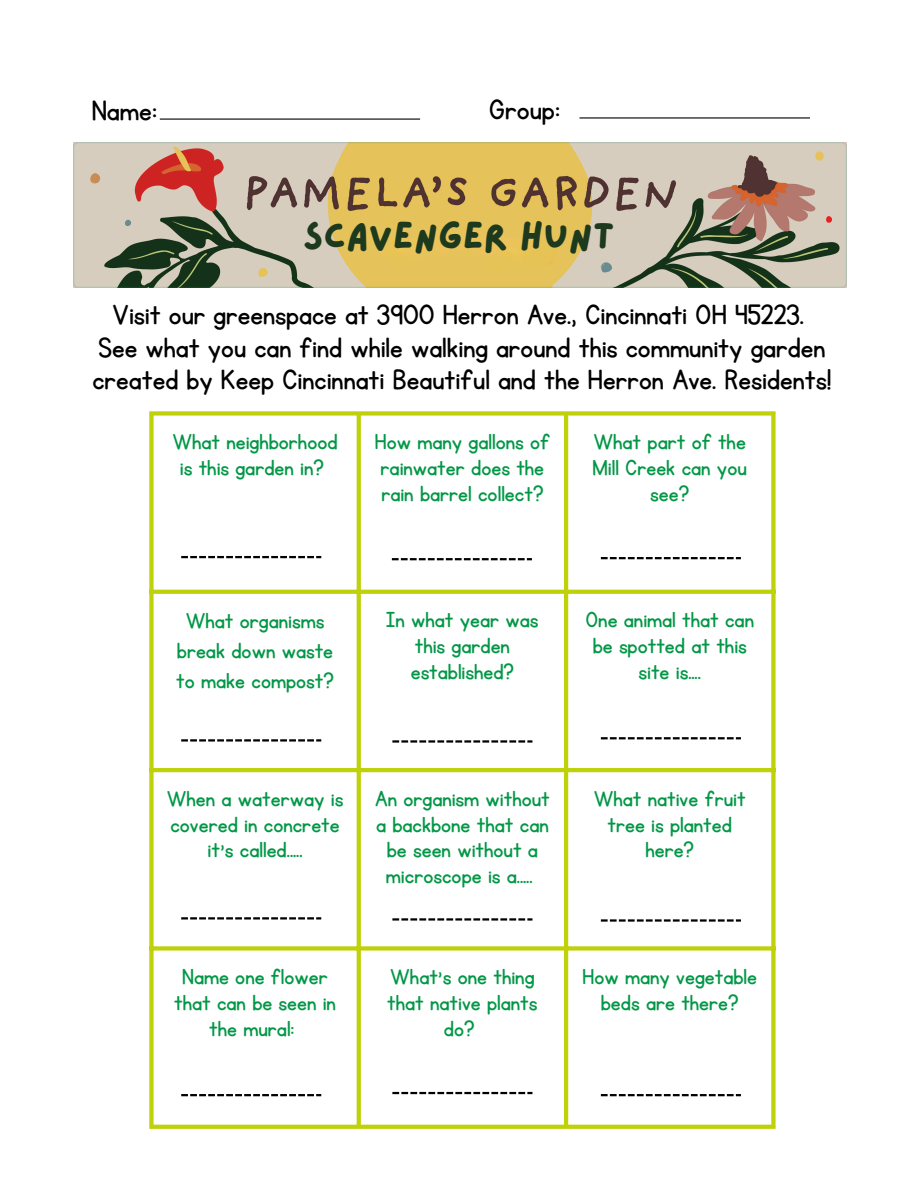
<style>
.page{position:relative;width:918px;height:1188px;background:#fff}
.page>*{position:absolute;margin:0;border:0;box-sizing:border-box;transform-origin:0 0}
.t1{font:38.4px "Lazydog";color:#1d391e}
.t2{font:32.85px "KG Primary Penmanship";color:#000}
.t3{font:32.7px/32.7px "KG Primary Penmanship";color:#000}
.t4{font:25.5px/25.8px "KG Primary Penmanship";color:#029746;text-align:center}
</style>
<div class="page">
<div style="left:149px;top:416px;width:5px;height:709px;background:#bfd109"></div>
<svg style="left:357px;top:416px;width:4px;height:709px;background:#c0d20f"></svg>
<hr style="left:564px;top:416px;width:4px;height:709px;background:#bfd109">
<div style="left:771px;top:416px;width:5px;height:709px;background:#bfd109"></div>
<div style="left:149px;top:411px;width:627px;height:5px;background:#bfd109"></div>
<svg style="left:154px;top:590px;width:617px;height:4px;background:#c0d20f"></svg>
<hr style="left:149px;top:768px;width:627px;height:4px;background:#bfd109">
<div style="left:149px;top:946px;width:627px;height:5px;background:#bfd109"></div>
<svg style="left:149px;top:1125px;width:627px;height:4px;background:#c0d210"></svg>
<svg style="left:181px;top:556px;width:140px;height:2px"></svg>
<svg style="left:392px;top:558px;width:140px;height:2px"></svg>
<svg style="left:601px;top:557px;width:140px;height:2px"></svg>
<svg style="left:181px;top:739px;width:140px;height:3px"></svg>
<svg style="left:392px;top:740px;width:140px;height:3px"></svg>
<svg style="left:601px;top:737px;width:140px;height:2px"></svg>
<svg style="left:181px;top:917px;width:140px;height:3px"></svg>
<svg style="left:392px;top:918px;width:140px;height:3px"></svg>
<svg style="left:601px;top:919px;width:140px;height:3px"></svg>
<svg style="left:181px;top:1094px;width:140px;height:2px"></svg>
<svg style="left:392px;top:1092px;width:140px;height:2px"></svg>
<svg style="left:601px;top:1094px;width:140px;height:2px"></svg>
<img style="left:73px;top:142px;width:773px;height:146px">
<hr style="left:160px;top:119px;width:260px;height:1px;background:#000">
<hr style="left:579px;top:117px;width:231px;height:2px;background:#000">
<p class="t2" style="left:92px;top:95px;width:67px">Name:</p>
<p class="t2" style="left:489px;top:94px;width:73px">Group:</p>
<p class="t1" style="left:303px;top:217px;width:314px">SCAVENGER HUNT</p>
<p class="t3" style="left:112px;top:299px;width:693px">Visit our greenspace at 3900 Herron Ave., Cincinnati OH 45223.</p>
<p class="t3" style="left:92px;top:332px;width:741px">See what you can find while walking around this community garden created by Keep Cincinnati Beautiful and the Herron Ave. Residents!</p>
<p class="t4" style="left:172px;top:429px;width:167px;text-align:left">What neighborhood is this garden in?</p>
<p class="t4" style="left:375px;top:429px;width:177px;text-align:left">How many gallons of rainwater does the rain barrel collect?</p>
<p class="t4" style="left:593px;top:429px;width:156px">What part of the<br>Mill Creek can you see?</p>
<h1 class="t4" style="left:176px;top:606px;width:159px;line-height:30.3px">What organisms break down waste to make compost?</h1>
<p class="t4" style="left:386px;top:608px;width:154px">In what year was this garden established?</p>
<p class="t4" style="left:585px;top:608px;width:170px">One animal that can be spotted at this site is....</p>
<p class="t4" style="left:167px;top:786px;width:178px">When a waterway is covered in concrete it’s called.....</p>
<p class="t4" style="left:375px;top:786px;width:176px">An organism without a backbone that can be seen without a microscope is a.....</p>
<p class="t4" style="left:594px;top:786px;width:153px">What native fruit tree is planted here?</p>
<p class="t4" style="left:174px;top:964px;width:163px">Name one flower that can be seen in the mural:</p>
<p class="t4" style="left:387px;top:964px;width:152px">What’s one thing that native plants do?</p>
<p class="t4" style="left:582px;top:964px;width:176px">How many vegetable beds are there?</p>
</div>
